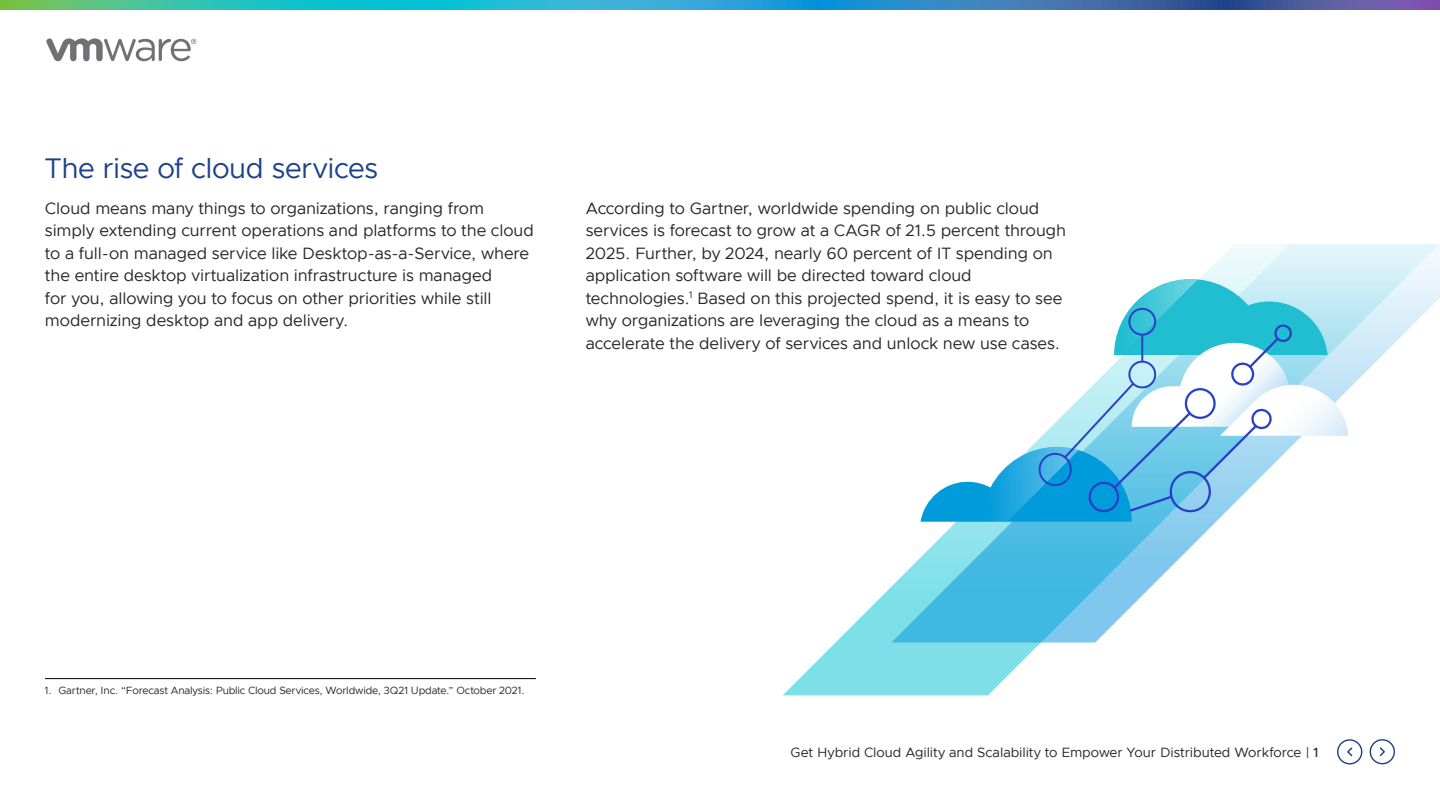
<style>
.page{position:relative;width:1440px;height:810px;background:#fff}
.page>*{position:absolute;margin:0;border:0;box-sizing:border-box;transform-origin:0 0}
._2a__SUBHEAD_1{font:28.5px "Metropolis";letter-spacing:-.015em;color:#1d428a}
._3a__BODY_TEXT{font:16.5px/22.5px "Metropolis";letter-spacing:-.005em;color:#262626}
.t1{font:13.5px "Metropolis";letter-spacing:-.005em;color:#262626}
._8a__FOOTNOTE_1ST_LI{font:10.5px "Metropolis";letter-spacing:-.02em;color:#262626}
.s1{font-weight:500}
</style>
<div class="page">
<svg style="left:782px;top:587px;width:259px;height:109px"></svg>
<svg style="left:891px;top:244px;width:549px;height:399px"></svg>
<svg style="left:921px;top:279px;width:427px;height:243px"></svg>
<svg style="left:46px;top:38px;width:150px;height:23px"></svg>
<svg style="left:0;top:0;width:1440px;height:9px;background:#3697b7"></svg>
<div style="left:1370px;top:739px;width:25px;height:25px;border:1px solid #1d428a;border-radius:50%"></div>
<svg style="left:1379px;top:747px;width:6px;height:10px"></svg>
<div style="left:1337px;top:739px;width:25px;height:26px;border:1px solid #1d428a;border-radius:50%"></div>
<svg style="left:1347px;top:747px;width:6px;height:10px"></svg>
<hr style="left:45px;top:678px;width:491px;height:1px;background:#000">
<h2 class="_2a__SUBHEAD_1" style="left:45px;top:150px;width:335px">The rise of cloud services</h2>
<p class="_3a__BODY_TEXT" style="left:45px;top:197px;width:490px">Cloud means many things to organizations, ranging from simply extending current operations and platforms to the cloud to a full-on managed service like Desktop-as-a-Service, where the entire desktop virtualization infrastructure is managed<br>for you, allowing you to focus on other priorities while still modernizing desktop and app delivery.</p>
<p class="_3a__BODY_TEXT" style="left:586px;top:197px;width:482px">According to Gartner, worldwide spending on public cloud services is forecast to grow at a CAGR of 21.5 percent through 2025. Further, by 2024, nearly 60 percent of IT spending on application software will be directed toward cloud technologies.<sup>1</sup> Based on this projected spend, it is easy to see why organizations are leveraging the cloud as a means to accelerate the delivery of services and unlock new use cases.</p>
<p class="_8a__FOOTNOTE_1ST_LI" style="left:45px;top:684px;width:481px">1. Gartner, Inc. “Forecast Analysis: Public Cloud Services, Worldwide, 3Q21 Update.” October 2021.</p>
<p class="t1" style="left:791px;top:744px;width:530px">Get Hybrid Cloud Agility and Scalability to Empower Your Distributed Workforce | <span class="s1">1</span></p>
</div>
